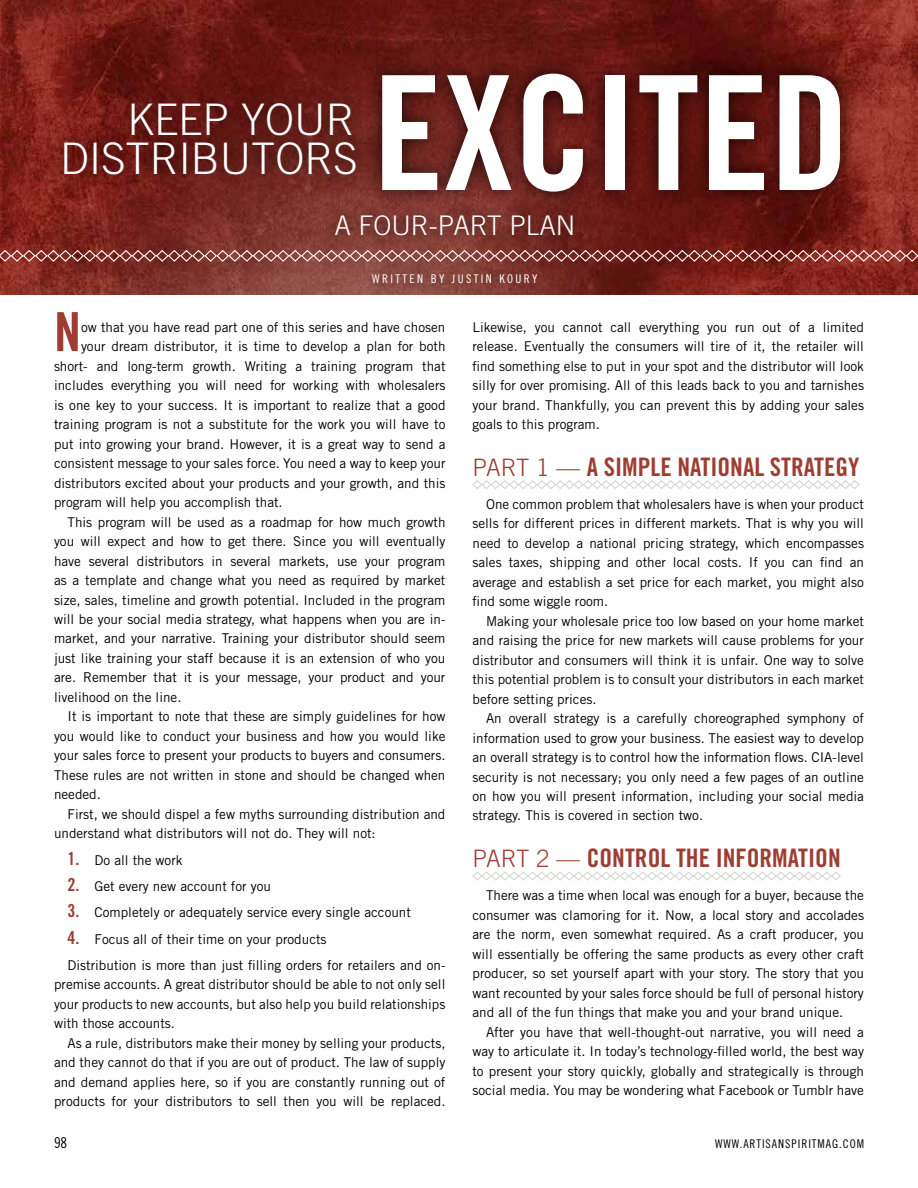
<style>
.page{position:relative;width:918px;height:1188px;background:#fff}
.page>*{position:absolute;margin:0;border:0;box-sizing:border-box;transform-origin:0 0}
.t1{font:159px "Trade Gothic LT Std Bd Cn 20";color:#fff}
.t2{font:54px "Trade Gothic LT Std Bd Cn 20";color:#9e3e32}
.t3{font:300 43.5px/39px "Trade Gothic LT Std";color:#fff;text-align:right}
.t4{font:300 27px "Trade Gothic LT Std";color:#fff}
.t5{font:25.5px "Trade Gothic LT Std Bd Cn 20";color:#9e3e32}
.t6{font:15px "Trade Gothic LT Std Cn 18";color:#000}
.t7{font:13.5px/19.5px "Trade Gothic LT Std";color:#000;text-align:justify}
.t8{font:12px "Trade Gothic LT Std Cn 18";letter-spacing:.08em;color:#000}
.t9{font:12px "Trade Gothic LT Std Cn 18";letter-spacing:.2em;color:#fff}
.s1{font-family:"Trade Gothic LT Std Bd Cn 20";font-size:18px;color:#9e3e32}
.s2{font-family:"Trade Gothic LT Std";font-weight:300;font-size:24px}
</style>
<div class="page">
<svg style="left:472px;top:480px;width:388px;height:9px"></svg>
<svg style="left:472px;top:871px;width:369px;height:10px"></svg>
<img style="left:0;top:0;width:918px;height:294px">
<svg style="left:0;top:249px;width:918px;height:14px"></svg>
<div style="left:46px;top:55px;width:813px;height:246px;background:#000;opacity:.75"></div>
<h1 class="t1" style="left:373px;top:37px;width:478px">EXCITED</h1>
<h3 class="t4" style="left:334px;top:209px;width:243px">A FOUR-PART PLAN</h3>
<p class="t9" style="left:372px;top:272px;width:167px">WRITTEN BY JUSTIN KOURY</p>
<h3 class="t3" style="left:60px;top:99px;width:299px">KEEP YOUR<br>DISTRIBUTORS</h3>
<h2 class="t2" style="left:54px;top:299px;width:29px">N</h2>
<p class="t7" style="left:81px;top:317px;width:366px">ow that you have read part one of this series and have chosen</p>
<p class="t7" style="left:81px;top:336px;width:366px">your dream distributor, it is time to develop a plan for both</p>
<p class="t7" style="left:54px;top:356px;width:393px">short- and long-term growth. Writing a training program that</p>
<p class="t7" style="left:54px;top:375px;width:393px">includes everything you will need for working with wholesalers</p>
<p class="t7" style="left:54px;top:395px;width:393px">is one key to your success. It is important to realize that a good</p>
<p class="t7" style="left:54px;top:414px;width:393px">training program is not a substitute for the work you will have to</p>
<p class="t7" style="left:54px;top:434px;width:393px">put into growing your brand. However, it is a great way to send a</p>
<p class="t7" style="left:54px;top:453px;width:393px">consistent message to your sales force. You need a way to keep your</p>
<p class="t7" style="left:54px;top:473px;width:393px">distributors excited about your products and your growth, and this</p>
<p class="t7" style="left:54px;top:492px;width:230px">program will help you accomplish that.</p>
<p class="t7" style="left:68px;top:512px;width:380px">This program will be used as a roadmap for how much growth</p>
<p class="t7" style="left:54px;top:531px;width:393px">you will expect and how to get there. Since you will eventually</p>
<p class="t7" style="left:54px;top:551px;width:393px">have several distributors in several markets, use your program</p>
<p class="t7" style="left:54px;top:570px;width:393px">as a template and change what you need as required by market</p>
<p class="t7" style="left:54px;top:590px;width:393px">size, sales, timeline and growth potential. Included in the program</p>
<p class="t7" style="left:54px;top:609px;width:393px">will be your social media strategy, what happens when you are in-</p>
<p class="t7" style="left:54px;top:629px;width:393px">market, and your narrative. Training your distributor should seem</p>
<p class="t7" style="left:54px;top:648px;width:393px">just like training your staff because it is an extension of who you</p>
<p class="t7" style="left:54px;top:668px;width:393px">are. Remember that it is your message, your product and your</p>
<p class="t7" style="left:54px;top:687px;width:129px">livelihood on the line.</p>
<p class="t7" style="left:68px;top:707px;width:380px">It is important to note that these are simply guidelines for how</p>
<p class="t7" style="left:54px;top:726px;width:393px">you would like to conduct your business and how you would like</p>
<p class="t7" style="left:54px;top:746px;width:393px">your sales force to present your products to buyers and consumers.</p>
<p class="t7" style="left:54px;top:765px;width:393px">These rules are not written in stone and should be changed when</p>
<p class="t7" style="left:54px;top:785px;width:48px">needed.</p>
<p class="t7" style="left:68px;top:804px;width:379px">First, we should dispel a few myths surrounding distribution and</p>
<p class="t7" style="left:54px;top:824px;width:323px">understand what distributors will not do. They will not:</p>
<p class="t7" style="left:68px;top:850px;width:117px"><span class="s1">1.</span> Do all the work</p>
<p class="t7" style="left:68px;top:876px;width:205px"><span class="s1">2.</span> Get every new account for you</p>
<p class="t7" style="left:68px;top:903px;width:345px"><span class="s1">3.</span> Completely or adequately service every single account</p>
<p class="t7" style="left:68px;top:925px;width:380px;line-height:26.2px"><span class="s1">4.</span> Focus all of their time on your products<br>Distribution is more than just filling orders for retailers and on-</p>
<p class="t7" style="left:54px;top:975px;width:393px">premise accounts. A great distributor should be able to not only sell your products to new accounts, but also help you build relationships with those accounts.</p>
<p class="t7" style="left:54px;top:1033px;width:393px;text-indent:14px">As a rule, distributors make their money by selling your products, and they cannot do that if you are out of product. The law of supply and demand applies here, so if you are constantly running out of products for your distributors to sell then you will be replaced.</p>
<p class="t7" style="left:472px;top:317px;width:393px">Likewise, you cannot call everything you run out of a limited release. Eventually the consumers will tire of it, the retailer will find something else to put in your spot and the distributor will look silly for over promising. All of this leads back to you and tarnishes your brand. Thankfully, you can prevent this by adding your sales goals to this program.</p>
<h3 class="t5" style="left:472px;top:451px;width:389px"><span class="s2">PART 1 —</span> A SIMPLE NATIONAL STRATEGY</h3>
<p class="t7" style="left:472px;top:494px;width:393px;text-indent:14px">One common problem that wholesalers have is when your product sells for different prices in different markets. That is why you will need to develop a national pricing strategy, which encompasses sales taxes, shipping and other local costs. If you can find an average and establish a set price for each market, you might also find some wiggle room.</p>
<p class="t7" style="left:472px;top:611px;width:393px;text-indent:14px">Making your wholesale price too low based on your home market and raising the price for new markets will cause problems for your distributor and consumers will think it is unfair. One way to solve this potential problem is to consult your distributors in each market before setting prices.</p>
<p class="t7" style="left:472px;top:708px;width:393px;text-indent:14px">An overall strategy is a carefully choreographed symphony of information used to grow your business. The easiest way to develop an overall strategy is to control how the information flows. CIA-level security is not necessary; you only need a few pages of an outline on how you will present information, including your social media strategy. This is covered in section two.</p>
<h3 class="t5" style="left:472px;top:843px;width:370px"><span class="s2">PART 2 —</span> CONTROL THE INFORMATION</h3>
<p class="t7" style="left:472px;top:885px;width:393px;text-indent:14px">There was a time when local was enough for a buyer, because the consumer was clamoring for it. Now, a local story and accolades are the norm, even somewhat required. As a craft producer, you will essentially be offering the same products as every other craft producer, so set yourself apart with your story. The story that you want recounted by your sales force should be full of personal history and all of the fun things that make you and your brand unique.</p>
<p class="t7" style="left:472px;top:1022px;width:393px;text-indent:14px">After you have that well-thought-out narrative, you will need a way to articulate it. In today’s technology-filled world, the best way to present your story quickly, globally and strategically is through social media. You may be wondering what Facebook or Tumblr have</p>
<p class="t6" style="left:54px;top:1133px;width:15px">98</p>
<p class="t8" style="left:715px;top:1136px;width:150px">WWW.ARTISANSPIRITMAG.COM</p>
</div>
